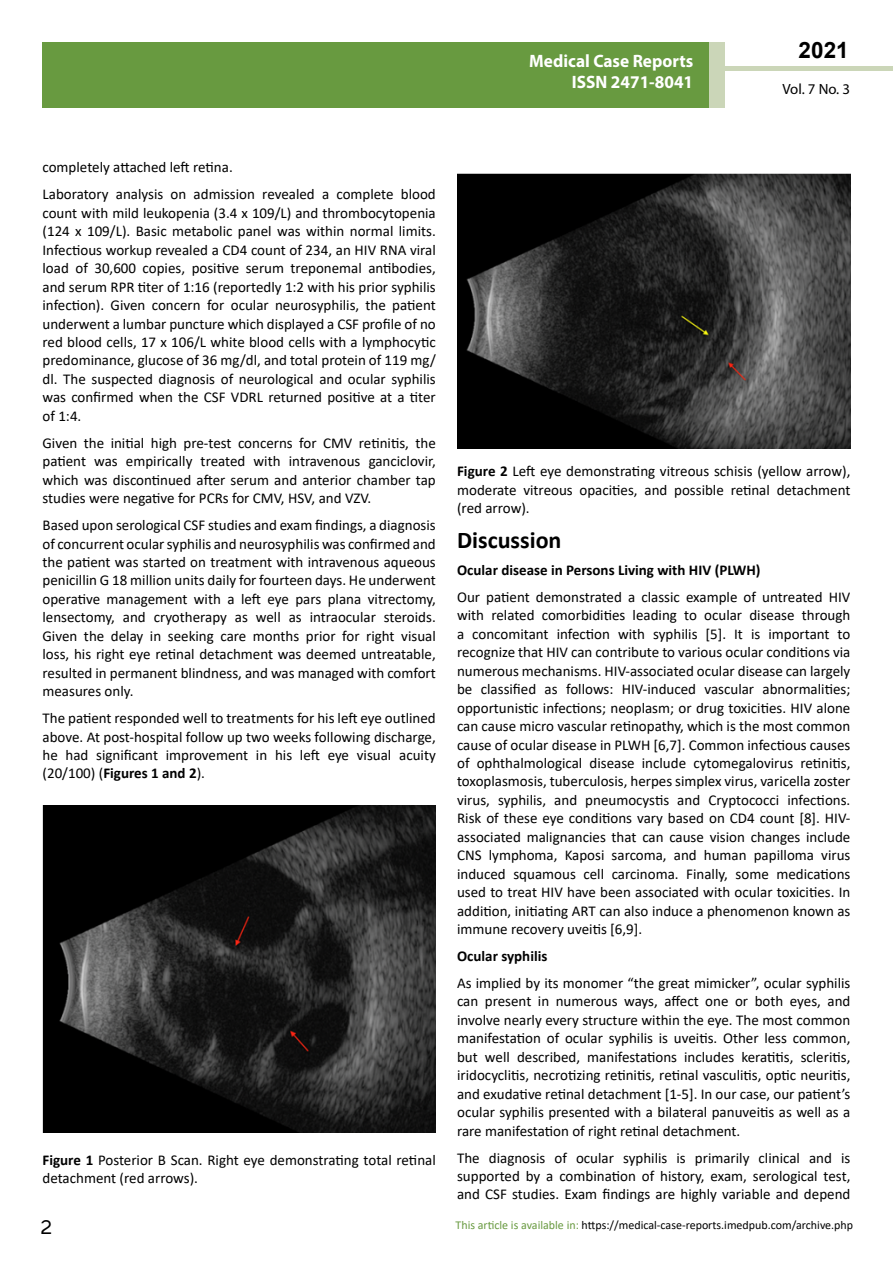
<style>
.page{position:relative;width:893px;height:1263px;background:#fff}
.page>*{position:absolute;margin:0;border:0;box-sizing:border-box;transform-origin:0 0}
.t1{font:25.5px "Tunga";color:#000}
.t2{font:700 24px "Calibri";color:#000}
.t3{font:700 22.5px "Arial";color:#000}
.t4{font:700 18px/21.6px "Myriad Pro";color:#fff;text-align:right;scale:.96 1}
.t5{font:15px/18.5px "Calibri";color:#000;text-align:justify}
.t6{font:700 15px "Calibri";color:#000}
.t7{font:14.85px "Myriad Pro";color:#000}
.t8{font:12px "Calibri";color:#000}
.s1{font-weight:700}
.s2{color:#689a40}
</style>
<div class="page">
<div style="left:43px;top:42px;width:682px;height:66px;background:#689a40"></div>
<div style="left:722px;top:66px;width:171px;height:5px;background:#cbd6b8"></div>
<div style="left:710px;top:42px;width:15px;height:66px;background:#cbd6b8"></div>
<img style="left:43px;top:805px;width:393px;height:327px">
<img style="left:457px;top:173px;width:393px;height:275px">
<p class="t4" style="left:529px;top:49px;width:172px">Medical Case Reports<br>ISSN 2471-8041</p>
<h3 class="t3" style="left:799px;top:35px;width:52px">2021</h3>
<p class="t7" style="left:782px;top:80px;width:69px">Vol. 7 No. 3</p>
<p class="t5" style="left:43px;top:154px;width:395px;line-height:27px">completely attached left retina.<br>Laboratory analysis on admission revealed a complete blood</p>
<p class="t5" style="left:43px;top:203px;width:395px">count with mild leukopenia (3.4 x 109/L) and thrombocytopenia (124 x 109/L). Basic metabolic panel was within normal limits.<br>Infectious workup revealed a CD4 count of 234, an HIV RNA viral load of 30,600 copies, positive serum treponemal antibodies, and serum RPR titer of 1:16 (reportedly 1:2 with his prior syphilis infection). Given concern for ocular neurosyphilis, the patient underwent a lumbar puncture which displayed a CSF profile of no red blood cells, 17 x 106/L white blood cells with a lymphocytic predominance, glucose of 36 mg/dl, and total protein of 119 mg/ dl. The suspected diagnosis of neurological and ocular syphilis was confirmed when the CSF VDRL returned positive at a titer of 1:4.</p>
<p class="t5" style="left:43px;top:433px;width:395px">Given the initial high pre-test concerns for CMV retinitis, the patient was empirically treated with intravenous ganciclovir, which was discontinued after serum and anterior chamber tap studies were negative for PCRs for CMV, HSV, and VZV.</p>
<p class="t5" style="left:43px;top:515px;width:395px">Based upon serological CSF studies and exam findings, a diagnosis of concurrent ocular syphilis and neurosyphilis was confirmed and the patient was started on treatment with intravenous aqueous penicillin G 18 million units daily for fourteen days. He underwent operative management with a left eye pars plana vitrectomy, lensectomy, and cryotherapy as well as intraocular steroids.<br>Given the delay in seeking care months prior for right visual loss, his right eye retinal detachment was deemed untreatable, resulted in permanent blindness, and was managed with comfort measures only.</p>
<p class="t5" style="left:43px;top:708px;width:395px">The patient responded well to treatments for his left eye outlined above. At post-hospital follow up two weeks following discharge, he had significant improvement in his left eye visual acuity (20/100) (<span class="s1">Figures 1 and 2</span>).</p>
<p class="t5" style="left:43px;top:1150px;width:395px"><span class="s1">Figure 1</span> Posterior B Scan. Right eye demonstrating total retinal detachment (red arrows).</p>
<p class="t5" style="left:457px;top:462px;width:395px"><span class="s1">Figure 2</span> Left eye demonstrating vitreous schisis (yellow arrow), moderate vitreous opacities, and possible retinal detachment (red arrow).</p>
<h2 class="t2" style="left:457px;top:523px;width:106px">Discussion</h2>
<p class="t6" style="left:457px;top:559px;width:305px">Ocular disease in Persons Living with HIV (PLWH)</p>
<p class="t5" style="left:457px;top:587px;width:395px">Our patient demonstrated a classic example of untreated HIV with related comorbidities leading to ocular disease through a concomitant infection with syphilis [5]. It is important to recognize that HIV can contribute to various ocular conditions via numerous mechanisms. HIV-associated ocular disease can largely be classified as follows: HIV-induced vascular abnormalities; opportunistic infections; neoplasm; or drug toxicities. HIV alone can cause micro vascular retinopathy, which is the most common cause of ocular disease in PLWH [6,7]. Common infectious causes of ophthalmological disease include cytomegalovirus retinitis, toxoplasmosis, tuberculosis, herpes simplex virus, varicella zoster virus, syphilis, and pneumocystis and Cryptococci infections.<br>Risk of these eye conditions vary based on CD4 count [8]. HIV&shy;associated malignancies that can cause vision changes include CNS lymphoma, Kaposi sarcoma, and human papilloma virus induced squamous cell carcinoma. Finally, some medications used to treat HIV have been associated with ocular toxicities. In addition, initiating ART can also induce a phenomenon known as immune recovery uveitis [6,9].</p>
<p class="t6" style="left:457px;top:945px;width:92px">Ocular syphilis</p>
<p class="t5" style="left:457px;top:973px;width:395px">As implied by its monomer “the great mimicker”, ocular syphilis can present in numerous ways, affect one or both eyes, and involve nearly every structure within the eye. The most common manifestation of ocular syphilis is uveitis. Other less common, but well described, manifestations includes keratitis, scleritis, iridocyclitis, necrotizing retinitis, retinal vasculitis, optic neuritis, and exudative retinal detachment [1-5]. In our case, our patient’s ocular syphilis presented with a bilateral panuveitis as well as a rare manifestation of right retinal detachment.</p>
<p class="t5" style="left:457px;top:1148px;width:395px">The diagnosis of ocular syphilis is primarily clinical and is supported by a combination of history, exam, serological test, and CSF studies. Exam findings are highly variable and depend</p>
<h1 class="t1" style="left:41px;top:1210px;width:13px">2</h1>
<p class="t8" style="left:456px;top:1217px;width:399px"><span class="s2">This article is available in:</span> https://medical-case-reports.imedpub.com/archive.php</p>
</div>
